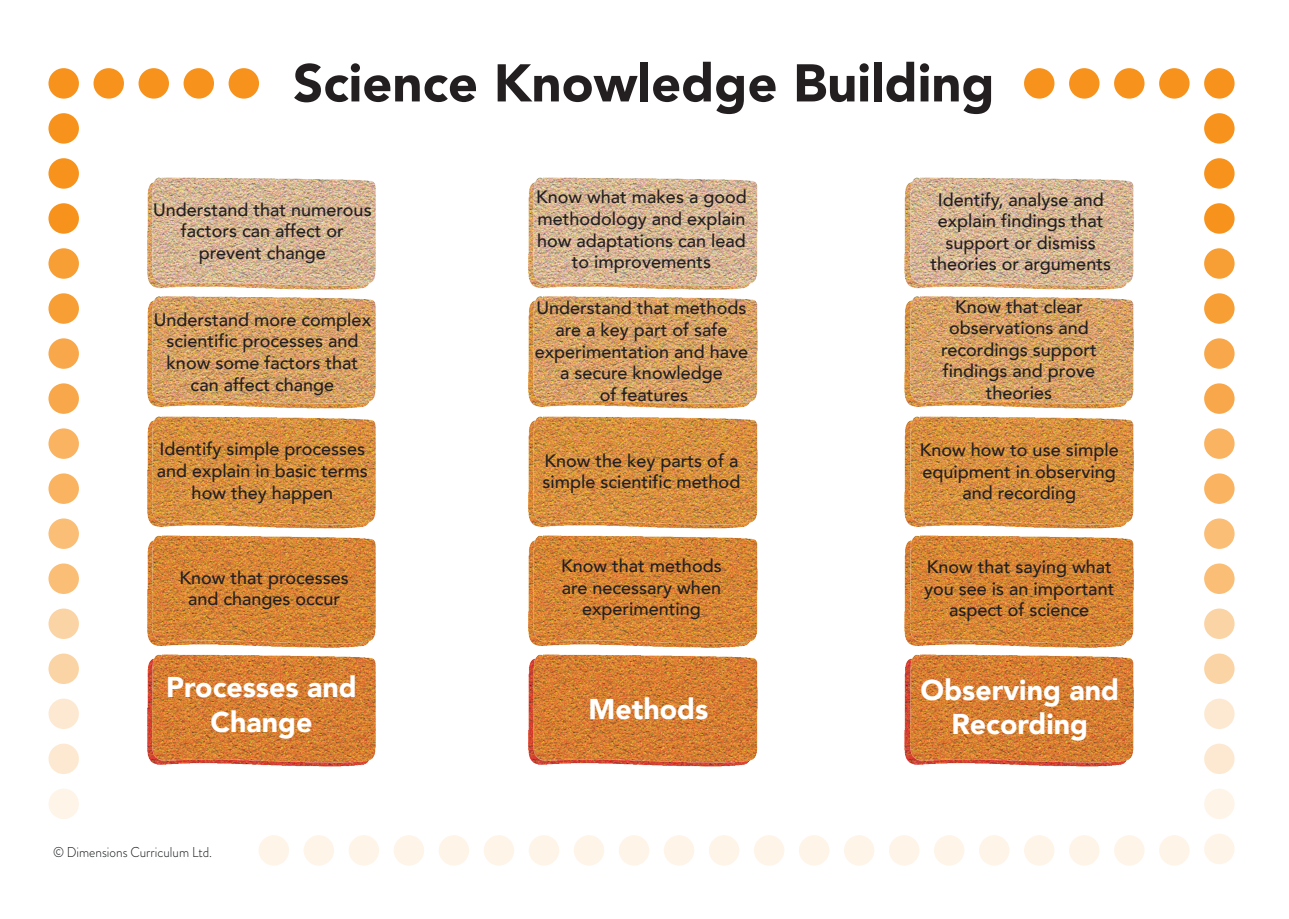
<style>
.page{position:relative;width:1289px;height:919px;background:#fff}
.page>*{position:absolute;margin:0;border:0;box-sizing:border-box;transform-origin:0 0}
.t1{font:900 52.5px "Avenir";color:#231f20}
.t2{font:900 28.5px/34.2px "Avenir";color:#fff;text-align:center}
.t3{font:500 18px/21.6px "Avenir";color:#231f20;text-align:center}
.t4{font:300 14.25px "Brandon Grotesque";color:#111416;scale:.93 1}
</style>
<div class="page">
<img style="left:147px;top:177px;width:229px;height:65px">
<img style="left:147px;top:242px;width:229px;height:120px">
<img style="left:147px;top:362px;width:229px;height:120px">
<img style="left:147px;top:482px;width:229px;height:118px">
<img style="left:147px;top:600px;width:229px;height:167px">
<img style="left:528px;top:177px;width:230px;height:65px">
<img style="left:528px;top:242px;width:230px;height:120px">
<img style="left:528px;top:362px;width:230px;height:120px">
<img style="left:528px;top:482px;width:230px;height:118px">
<img style="left:528px;top:600px;width:230px;height:167px">
<img style="left:904px;top:177px;width:230px;height:65px">
<img style="left:904px;top:242px;width:230px;height:120px">
<img style="left:904px;top:362px;width:230px;height:120px">
<img style="left:904px;top:482px;width:230px;height:118px">
<img style="left:904px;top:600px;width:230px;height:167px">
<div style="left:183px;top:68px;width:31px;height:31px;background:#f7931d;border-radius:50%"></div>
<div style="left:138px;top:68px;width:31px;height:31px;background:#f7931d;border-radius:50%"></div>
<div style="left:93px;top:68px;width:31px;height:31px;background:#f7931d;border-radius:50%"></div>
<div style="left:48px;top:68px;width:31px;height:31px;background:#f7931d;border-radius:50%"></div>
<div style="left:1204px;top:68px;width:30px;height:31px;background:#f7931d;border-radius:50%"></div>
<div style="left:1159px;top:68px;width:30px;height:31px;background:#f7931d;border-radius:50%"></div>
<div style="left:1114px;top:68px;width:30px;height:31px;background:#f7931d;border-radius:50%"></div>
<div style="left:1069px;top:68px;width:30px;height:31px;background:#f7931d;border-radius:50%"></div>
<div style="left:48px;top:293px;width:31px;height:31px;background:#f79e34;border-radius:50%"></div>
<div style="left:48px;top:248px;width:31px;height:31px;background:#f79e34;border-radius:50%"></div>
<div style="left:48px;top:203px;width:31px;height:31px;background:#f7931d;border-radius:50%"></div>
<div style="left:48px;top:158px;width:31px;height:31px;background:#f7931d;border-radius:50%"></div>
<div style="left:48px;top:113px;width:31px;height:31px;background:#f7931d;border-radius:50%"></div>
<div style="left:48px;top:518px;width:31px;height:31px;background:#fabe77;border-radius:50%"></div>
<div style="left:48px;top:473px;width:31px;height:31px;background:#f9b361;border-radius:50%"></div>
<div style="left:48px;top:428px;width:31px;height:31px;background:#f9b361;border-radius:50%"></div>
<div style="left:48px;top:383px;width:31px;height:31px;background:#f8a84a;border-radius:50%"></div>
<div style="left:48px;top:338px;width:31px;height:31px;background:#f8a84a;border-radius:50%"></div>
<div style="left:48px;top:743px;width:31px;height:31px;background:#fde9d2;border-radius:50%"></div>
<div style="left:48px;top:698px;width:31px;height:31px;background:#fde9d2;border-radius:50%"></div>
<div style="left:48px;top:653px;width:31px;height:31px;background:#fbd4a5;border-radius:50%"></div>
<div style="left:48px;top:608px;width:31px;height:31px;background:#fbd4a5;border-radius:50%"></div>
<div style="left:48px;top:563px;width:31px;height:31px;background:#fabe77;border-radius:50%"></div>
<div style="left:393px;top:835px;width:31px;height:30px;background:#fef4e8;border-radius:50%"></div>
<div style="left:348px;top:835px;width:31px;height:30px;background:#fef4e8;border-radius:50%"></div>
<div style="left:303px;top:835px;width:31px;height:30px;background:#fef4e8;border-radius:50%"></div>
<div style="left:258px;top:835px;width:31px;height:30px;background:#fef4e8;border-radius:50%"></div>
<div style="left:48px;top:788px;width:31px;height:31px;background:#fef4e8;border-radius:50%"></div>
<div style="left:1204px;top:293px;width:30px;height:31px;background:#f79e34;border-radius:50%"></div>
<div style="left:1204px;top:248px;width:30px;height:31px;background:#f79e34;border-radius:50%"></div>
<div style="left:1204px;top:203px;width:30px;height:31px;background:#f7931d;border-radius:50%"></div>
<div style="left:1204px;top:158px;width:30px;height:31px;background:#f7931d;border-radius:50%"></div>
<div style="left:1204px;top:113px;width:30px;height:31px;background:#f7931d;border-radius:50%"></div>
<div style="left:1204px;top:518px;width:30px;height:31px;background:#fabe77;border-radius:50%"></div>
<div style="left:1204px;top:473px;width:30px;height:31px;background:#f9b361;border-radius:50%"></div>
<div style="left:1204px;top:428px;width:30px;height:31px;background:#f9b361;border-radius:50%"></div>
<div style="left:1204px;top:383px;width:30px;height:31px;background:#f8a84a;border-radius:50%"></div>
<div style="left:1204px;top:338px;width:30px;height:31px;background:#f8a84a;border-radius:50%"></div>
<div style="left:1204px;top:743px;width:30px;height:31px;background:#fde9d2;border-radius:50%"></div>
<div style="left:1204px;top:698px;width:30px;height:31px;background:#fde9d2;border-radius:50%"></div>
<div style="left:1204px;top:653px;width:30px;height:31px;background:#fbd4a5;border-radius:50%"></div>
<div style="left:1204px;top:608px;width:30px;height:31px;background:#fbd4a5;border-radius:50%"></div>
<div style="left:1204px;top:563px;width:30px;height:31px;background:#fabe77;border-radius:50%"></div>
<div style="left:1204px;top:833px;width:30px;height:31px;background:#fef4e8;border-radius:50%"></div>
<div style="left:1204px;top:788px;width:30px;height:31px;background:#fef4e8;border-radius:50%"></div>
<div style="left:573px;top:835px;width:31px;height:30px;background:#fef4e8;border-radius:50%"></div>
<div style="left:528px;top:835px;width:31px;height:30px;background:#fef4e8;border-radius:50%"></div>
<div style="left:483px;top:835px;width:31px;height:30px;background:#fef4e8;border-radius:50%"></div>
<div style="left:438px;top:835px;width:31px;height:30px;background:#fef4e8;border-radius:50%"></div>
<div style="left:754px;top:835px;width:30px;height:30px;background:#fef4e8;border-radius:50%"></div>
<div style="left:709px;top:835px;width:30px;height:30px;background:#fef4e8;border-radius:50%"></div>
<div style="left:664px;top:835px;width:30px;height:30px;background:#fef4e8;border-radius:50%"></div>
<div style="left:618px;top:835px;width:31px;height:30px;background:#fef4e8;border-radius:50%"></div>
<div style="left:934px;top:835px;width:30px;height:30px;background:#fef4e8;border-radius:50%"></div>
<div style="left:844px;top:835px;width:30px;height:30px;background:#fef4e8;border-radius:50%"></div>
<div style="left:799px;top:835px;width:30px;height:30px;background:#fef4e8;border-radius:50%"></div>
<div style="left:1114px;top:835px;width:30px;height:30px;background:#fef4e8;border-radius:50%"></div>
<div style="left:1069px;top:835px;width:30px;height:30px;background:#fef4e8;border-radius:50%"></div>
<div style="left:1024px;top:835px;width:30px;height:30px;background:#fef4e8;border-radius:50%"></div>
<div style="left:979px;top:835px;width:30px;height:30px;background:#fef4e8;border-radius:50%"></div>
<div style="left:1159px;top:835px;width:30px;height:30px;background:#fef4e8;border-radius:50%"></div>
<div style="left:228px;top:68px;width:31px;height:31px;background:#f7931d;border-radius:50%"></div>
<div style="left:1024px;top:68px;width:30px;height:31px;background:#f7931d;border-radius:50%"></div>
<div style="left:889px;top:835px;width:30px;height:30px;background:#fef4e8;border-radius:50%"></div>
<h1 class="t1" style="left:293px;top:38px;width:703px">Science Knowledge Building</h1>
<p class="t3" style="left:153px;top:197px;width:220px">Understand that numerous factors can affect or prevent change</p>
<p class="t3" style="left:154px;top:307px;width:219px">Understand more complex scientific processes and know some factors that can affect change</p>
<p class="t3" style="left:157px;top:437px;width:213px">Identify simple processes and explain in basic terms how they happen</p>
<p class="t3" style="left:179px;top:565px;width:171px">Know that processes and changes occur</p>
<h2 class="t2" style="left:166px;top:669px;width:192px">Processes and<br>Change</h2>
<p class="t4" style="left:53px;top:841px;width:173px">© Dimensions Curriculum Ltd.</p>
<p class="t3" style="left:536px;top:185px;width:212px">Know what makes a good methodology and explain how adaptations can lead to improvements</p>
<p class="t3" style="left:535px;top:296px;width:215px">Understand that methods are a key part of safe experimentation and have a secure knowledge<br>of features</p>
<p class="t3" style="left:542px;top:448px;width:199px;text-align:left">Know the key parts of a simple scientific method</p>
<p class="t3" style="left:561px;top:554px;width:162px">Know that methods are necessary when experimenting</p>
<h2 class="t2" style="left:588px;top:691px;width:121px">Methods</h2>
<p class="t3" style="left:930px;top:187px;width:182px">Identify, analyse and explain findings that support or dismiss theories or arguments</p>
<p class="t3" style="left:941px;top:294px;width:157px">Know that clear observations and recordings support findings and prove theories</p>
<p class="t3" style="left:919px;top:438px;width:200px">Know how to use simple equipment in observing and recording</p>
<p class="t3" style="left:924px;top:555px;width:192px">Know that saying what you see is an important aspect of science</p>
<h2 class="t2" style="left:920px;top:671px;width:200px">Observing and<br>Recording</h2>
</div>
